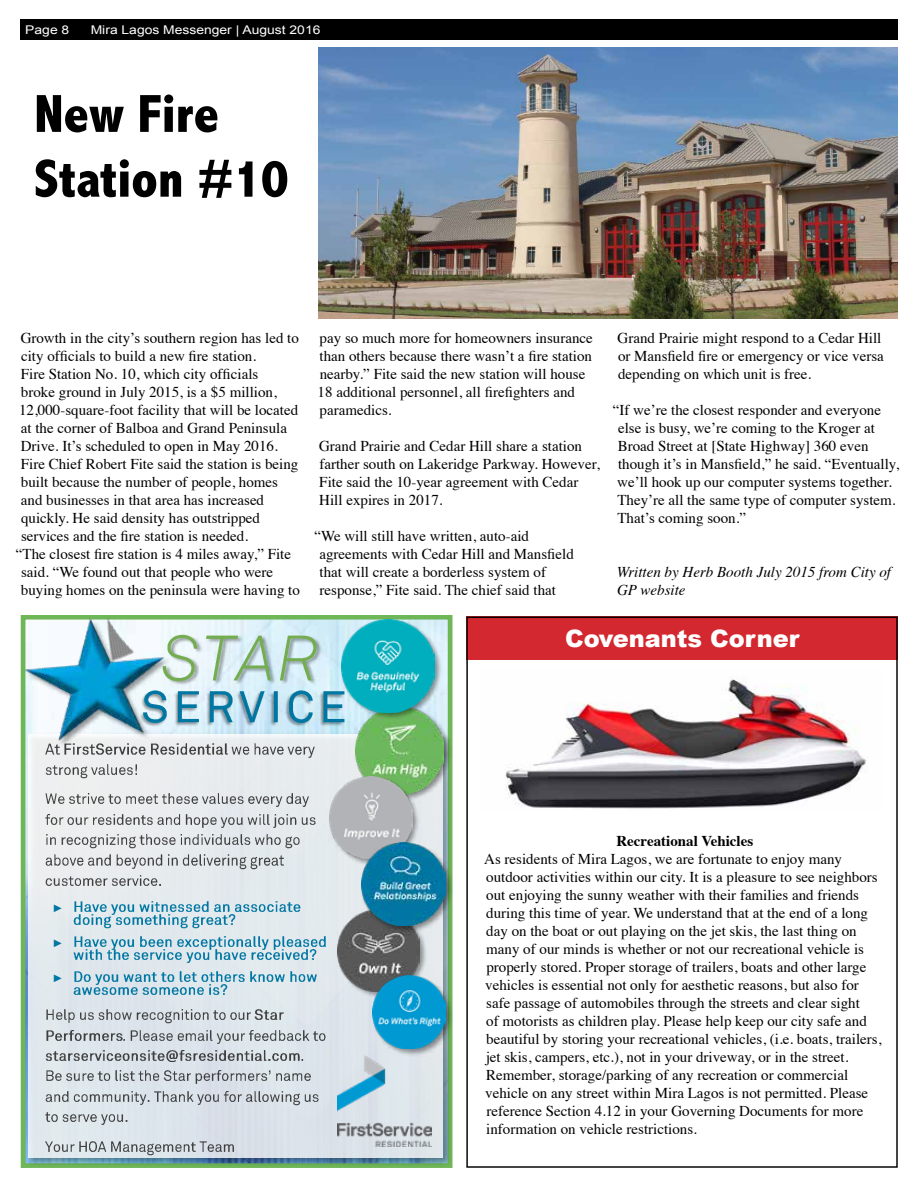
<style>
.page{position:relative;width:918px;height:1188px;background:#fff}
.page>*{position:absolute;margin:0;border:0;box-sizing:border-box;transform-origin:0 0}
.t1{font:800 condensed 54px/64.8px "Abadi";color:#000}
.t2{font:900 24px "Arial";color:#fff}
.t3{font:15px/18px "Times";color:#000}
.t4{font:italic 15px/18px "Times";color:#000}
.t5{font:700 15px "Times";color:#000}
.t6{font:12px "Arial";color:#fff;scale:1.16 1}
.t7{font:10.8px "Arial";color:#0077a3}
</style>
<div class="page">
<img style="left:319px;top:48px;width:579px;height:270px">
<svg style="left:466px;top:616px;width:432px;height:552px"></svg>
<div style="left:20px;top:20px;width:878px;height:20px;background:#000"></div>
<img style="left:181px;top:615px;width:99px;height:7px">
<img style="left:181px;top:622px;width:99px;height:44px">
<img style="left:280px;top:615px;width:129px;height:51px">
<img style="left:181px;top:666px;width:137px;height:15px">
<img style="left:181px;top:681px;width:137px;height:50px">
<img style="left:318px;top:666px;width:34px;height:65px">
<img style="left:25px;top:731px;width:428px;height:437px">
<div style="left:28px;top:734px;width:415px;height:424px;background:#e2e9ed"></div>
<img style="left:46px;top:752px;width:17px;height:6px">
<img style="left:63px;top:743px;width:165px;height:15px">
<img style="left:231px;top:743px;width:84px;height:15px">
<img style="left:46px;top:761px;width:91px;height:17px">
<img style="left:46px;top:791px;width:263px;height:17px">
<img style="left:46px;top:811px;width:270px;height:17px">
<img style="left:46px;top:832px;width:254px;height:17px">
<img style="left:46px;top:852px;width:238px;height:17px">
<img style="left:46px;top:872px;width:115px;height:14px">
<img style="left:74px;top:901px;width:227px;height:11px">
<img style="left:74px;top:911px;width:175px;height:18px">
<img style="left:74px;top:936px;width:252px;height:10px">
<img style="left:74px;top:946px;width:252px;height:17px">
<img style="left:74px;top:971px;width:243px;height:11px">
<img style="left:74px;top:981px;width:168px;height:14px">
<img style="left:46px;top:1009px;width:205px;height:15px">
<img style="left:254px;top:1009px;width:30px;height:11px">
<img style="left:46px;top:1030px;width:77px;height:11px">
<img style="left:123px;top:1030px;width:203px;height:14px">
<img style="left:46px;top:1047px;width:254px;height:18px">
<img style="left:46px;top:1068px;width:265px;height:17px">
<img style="left:46px;top:1088px;width:273px;height:17px">
<img style="left:46px;top:1112px;width:82px;height:13px">
<img style="left:46px;top:1138px;width:197px;height:17px">
<img style="left:352px;top:703px;width:101px;height:101px">
<img style="left:356px;top:722px;width:87px;height:72px">
<img style="left:337px;top:936px;width:89px;height:60px">
<img style="left:338px;top:914px;width:82px;height:77px">
<img style="left:352px;top:773px;width:70px;height:89px">
<img style="left:329px;top:777px;width:83px;height:82px">
<img style="left:338px;top:616px;width:107px;height:106px">
<img style="left:341px;top:620px;width:94px;height:92px">
<img style="left:358px;top:839px;width:95px;height:97px">
<img style="left:361px;top:842px;width:85px;height:84px">
<img style="left:369px;top:973px;width:84px;height:85px">
<img style="left:372px;top:976px;width:74px;height:72px">
<img style="left:337px;top:1055px;width:94px;height:91px">
<img style="left:20px;top:615px;width:161px;height:137px">
<img style="left:21px;top:615px;width:150px;height:127px">
<p class="t6" style="left:25px;top:22px;width:39px">Page 8</p>
<p class="t6" style="left:91px;top:22px;width:200px">Mira Lagos Messenger | August 2016</p>
<h1 class="t1" style="left:34px;top:81px;width:256px">New Fire<br>Station #10</h1>
<p class="t3" style="left:21px;top:327px;width:280px">Growth in the city’s southern region has led to</p>
<p class="t3" style="left:21px;top:345px;width:236px">city officials to build a new fire station.</p>
<p class="t3" style="left:21px;top:363px;width:239px">Fire Station No. 10, which city officials</p>
<p class="t3" style="left:21px;top:381px;width:257px">broke ground in July 2015, is a $5 million,</p>
<p class="t3" style="left:19px;top:399px;width:281px">12,000-square-foot facility that will be located</p>
<p class="t3" style="left:21px;top:417px;width:268px">at the corner of Balboa and Grand Peninsula</p>
<p class="t3" style="left:21px;top:435px;width:259px">Drive. It’s scheduled to open in May 2016.</p>
<p class="t3" style="left:21px;top:453px;width:279px">Fire Chief Robert Fite said the station is being</p>
<p class="t3" style="left:21px;top:471px;width:259px">built because the number of people, homes</p>
<p class="t3" style="left:21px;top:489px;width:245px">and businesses in that area has increased</p>
<p class="t3" style="left:21px;top:507px;width:241px">quickly. He said density has outstripped</p>
<p class="t3" style="left:21px;top:525px;width:229px">services and the fire station is needed.</p>
<p class="t3" style="left:16px;top:543px;width:277px">“The closest fire station is 4 miles away,” Fite</p>
<p class="t3" style="left:21px;top:561px;width:254px">said. “We found out that people who were</p>
<p class="t3" style="left:21px;top:579px;width:281px">buying homes on the peninsula were having to</p>
<p class="t3" style="left:318px;top:327px;width:277px">pay so much more for homeowners insurance than others because there wasn’t a fire station nearby.” Fite said the new station will house 18 additional personnel, all firefighters and paramedics.</p>
<p class="t3" style="left:319px;top:435px;width:282px">Grand Prairie and Cedar Hill share a station farther south on Lakeridge Parkway. However, Fite said the 10-year agreement with Cedar Hill expires in 2017.</p>
<p class="t3" style="left:319px;top:525px;width:256px;text-indent:-5px">“We will still have written, auto-aid agreements with Cedar Hill and Mansfield that will create a borderless system of response,” Fite said. The chief said that</p>
<p class="t3" style="left:618px;top:327px;width:268px">Grand Prairie might respond to a Cedar Hill or Mansfield fire or emergency or vice versa depending on which unit is free.</p>
<p class="t3" style="left:613px;top:399px;width:288px">“If we’re the closest responder and everyone else is busy, we’re coming to the Kroger at Broad Street at [State Highway] 360 even though it’s in Mansfield,” he said. “Eventually, we’ll hook up our computer systems together.<br>They’re all the same type of computer system.<br>That’s coming soon.”</p>
<p class="t4" style="left:617px;top:562px;width:276px">Written by Herb Booth July 2015 from City of<br>GP website</p>
<h2 class="t2" style="left:565px;top:621px;width:236px">Covenants Corner</h2>
<p class="t7" style="left:53px;top:901px;width:12px">►</p>
<p class="t7" style="left:53px;top:936px;width:12px">►</p>
<p class="t7" style="left:53px;top:971px;width:12px">►</p>
<p class="t5" style="left:616px;top:827px;width:138px">Recreational Vehicles</p>
<p class="t3" style="left:484px;top:849px;width:399px">As residents of Mira Lagos, we are fortunate to enjoy many outdoor activities within our city. It is a pleasure to see neighbors out enjoying the sunny weather with their families and friends during this time of year. We understand that at the end of a long day on the boat or out playing on the jet skis, the last thing on many of our minds is whether or not our recreational vehicle is properly stored. Proper storage of trailers, boats and other large vehicles is essential not only for aesthetic reasons, but also for safe passage of automobiles through the streets and clear sight<br>of motorists as children play. Please help keep our city safe and beautiful by storing your recreational vehicles, (i.e. boats, trailers, jet skis, campers, etc.), not in your driveway, or in the street.<br>Remember, storage/parking of any recreation or commercial vehicle on any street within Mira Lagos is not permitted. Please reference Section 4.12 in your Governing Documents for more information on vehicle restrictions.</p>
</div>
